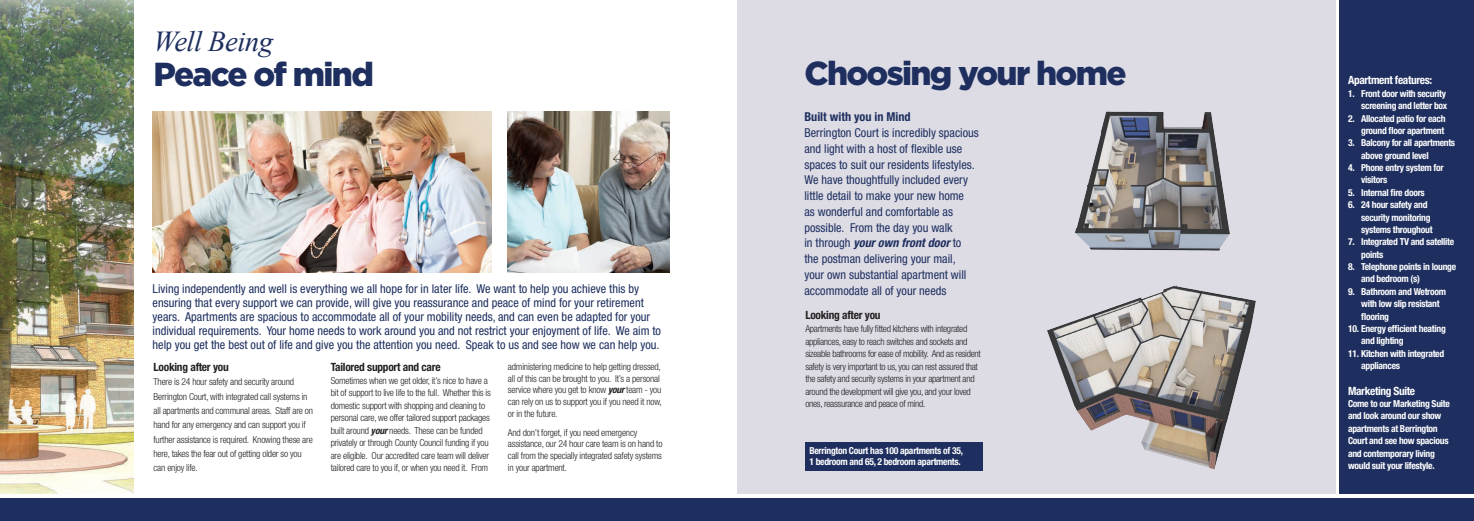
<style>
.page{position:relative;width:1474px;height:521px;background:#fff}
.page>*{position:absolute;margin:0;border:0;box-sizing:border-box;transform-origin:0 0}
.t1{font:900 33.25px "Gotham";letter-spacing:-.05em;color:#1e2f5f}
.t2{font:italic 28.88px "Times New Roman";letter-spacing:-.02em;color:#1e2f5f}
.t3{font:condensed 12.25px/15.8px "Helvetica Neue";color:#1e2f5f}
.t4{font:700 condensed 12.25px "Helvetica Neue";color:#1e2f5f}
.t5{font:700 condensed 11.38px "Helvetica Neue";letter-spacing:-.02em;color:#231f20}
.t6{font:700 condensed 11.38px "Helvetica Neue";letter-spacing:-.03em;color:#fff}
.t7{font:300 condensed 9.62px/12.5px "Helvetica Neue";letter-spacing:-.02em;color:#231f20}
.t8{font:700 condensed 9.62px/12.3px "Helvetica Neue";letter-spacing:-.03em;color:#fff}
.s1{font-weight:700;font-style:italic}
</style>
<div class="page">
<img style="left:0;top:0;width:133px;height:494px">
<img style="left:153px;top:112px;width:338px;height:160px">
<img style="left:508px;top:112px;width:161px;height:160px">
<div style="left:737px;top:0;width:597px;height:494px;background:#dddce5"></div>
<div style="left:1339px;top:0;width:134px;height:494px;background:#1e2f5f"></div>
<div style="left:0;top:499px;width:737px;height:22px;background:#1e2f5f"></div>
<div style="left:737px;top:499px;width:736px;height:22px;background:#1e2f5f"></div>
<img style="left:1075px;top:111px;width:155px;height:130px">
<img style="left:1047px;top:241px;width:209px;height:229px">
<div style="left:805px;top:442px;width:177px;height:29px;background:#1e2f5f"></div>
<h2 class="t2" style="left:153px;top:22px;width:121px">Well Being</h2>
<h1 class="t1" style="left:153px;top:51px;width:222px">Peace of mind</h1>
<p class="t3" style="left:153px;top:282px;width:510px;line-height:14px">Living independently and well is everything we all hope for in later life. We want to help you achieve this by ensuring that every support we can provide, will give you reassurance and peace of mind for your retirement years. Apartments are spacious to accommodate all of your mobility needs, and can even be adapted for your individual requirements. Your home needs to work around you and not restrict your enjoyment of life. We aim to help you get the best out of life and give you the attention you need. Speak to us and see how we can help you.</p>
<p class="t7" style="left:508px;top:360px;width:155px;line-height:11.6px">administering medicine to help getting dressed, all of this can be brought to you. It’s a personal service where you get to know <span class="s1">your</span> team - you can rely on us to support you if you need it now,</p>
<p class="t7" style="left:508px;top:405px;width:131px;line-height:18.1px">or in the future.<br>And don’t forget, if you need emergency</p>
<p class="t7" style="left:508px;top:438px;width:156px;line-height:11.6px">assistance, our 24 hour care team is on hand to call from the specially integrated safety systems</p>
<p class="t7" style="left:508px;top:462px;width:61px">in your apartment.</p>
<p class="t5" style="left:153px;top:360px;width:77px">Looking after you</p>
<p class="t7" style="left:153px;top:375px;width:161px;line-height:14.3px">There is 24 hour safety and security around Berrington Court, with integrated call systems in all apartments and communal areas. Staff are on hand for any emergency and can support you if further assistance is required. Knowing these are here, takes the fear out of getting older so you can enjoy life.</p>
<p class="t5" style="left:331px;top:360px;width:111px">Tailored support and care</p>
<p class="t7" style="left:331px;top:374px;width:162px">Sometimes when we get older, it’s nice to have a bit of support to live life to the full. Whether this is domestic support with shopping and cleaning to personal care, we offer tailored support packages built around <span class="s1">your</span> needs. These can be funded privately or through County Council funding if you are eligible. Our accredited care team will deliver tailored care to you if, or when you need it. From</p>
<h1 class="t1" style="left:804px;top:51px;width:323px">Choosing your home</h1>
<p class="t4" style="left:804px;top:109px;width:108px">Built with you in Mind</p>
<p class="t3" style="left:804px;top:125px;width:176px">Berrington Court is incredibly spacious and light with a host of flexible use spaces to suit our residents lifestyles.<br>We have thoughtfully included every little detail to make your new home<br>as wonderful and comfortable as possible. From the day you walk<br>in through <span class="s1">your own front door</span> to<br>the postman delivering your mail,<br>your own substantial apartment will accommodate all of your needs</p>
<p class="t5" style="left:805px;top:308px;width:77px">Looking after you</p>
<p class="t7" style="left:805px;top:322px;width:177px">Apartments have fully fitted kitchens with integrated appliances, easy to reach switches and sockets and sizeable bathrooms for ease of mobility. And as resident safety is very important to us, you can rest assured that the safety and security systems in your apartment and around the development will give you, and your loved ones, reassurance and peace of mind.</p>
<p class="t8" style="left:809px;top:445px;width:155px;line-height:11.4px">Berrington Court has 100 apartments of 35,<br>1 bedroom and 65, 2 bedroom apartments.</p>
<p class="t6" style="left:1347px;top:74px;width:86px">Apartment features:</p>
<p class="t8" style="left:1347px;top:87px;width:101px;text-align:right">1. Front door with security screening and letter box</p>
<p class="t8" style="left:1347px;top:112px;width:99px;text-align:right">2. Allocated patio for each ground floor apartment</p>
<p class="t8" style="left:1361px;top:137px;width:95px;text-indent:-13px">3. Balcony for all apartments above ground level</p>
<p class="t8" style="left:1361px;top:161px;width:84px;text-indent:-13px">4. Phone entry system for visitors</p>
<p class="t8" style="left:1347px;top:186px;width:78px">5. Internal fire doors</p>
<p class="t8" style="left:1361px;top:198px;width:73px;text-indent:-13px">6. 24 hour safety and security monitoring systems throughout</p>
<p class="t8" style="left:1361px;top:236px;width:95px;text-indent:-13px">7. Integrated TV and satellite points</p>
<p class="t8" style="left:1361px;top:260px;width:96px;text-indent:-13px">8. Telephone points in lounge and bedroom (s)</p>
<p class="t8" style="left:1361px;top:285px;width:86px;text-indent:-13px">9. Bathroom and Wetroom with low slip resistant flooring</p>
<p class="t8" style="left:1361px;top:322px;width:86px;text-indent:-13px">10. Energy efficient heating and lighting</p>
<p class="t8" style="left:1361px;top:347px;width:85px;text-indent:-13px">11. Kitchen with integrated appliances</p>
<p class="t6" style="left:1347px;top:384px;width:69px">Marketing Suite</p>
<p class="t8" style="left:1347px;top:397px;width:103px">Come to our Marketing Suite and look around our show apartments at Berrington<br>Court and see how spacious and contemporary living would suit your lifestyle.</p>
</div>
